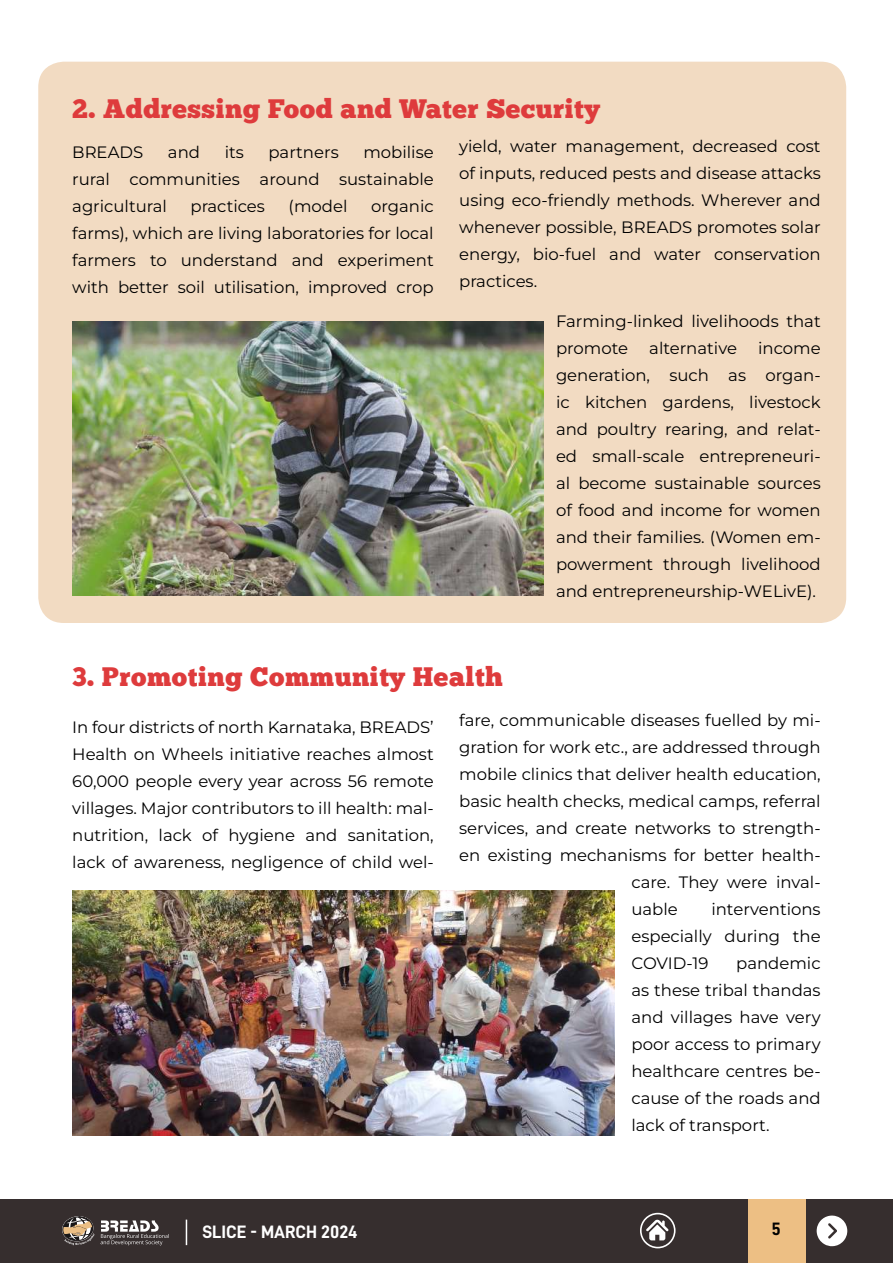
<style>
.page{position:relative;width:893px;height:1263px;background:#fff}
.page>*{position:absolute;margin:0;border:0;box-sizing:border-box;transform-origin:0 0}
.t1{font:26.7px "Chunk Five";letter-spacing:.02em;color:#de3b3c}
.t2{font:18px "D DIN Bold";color:#fff}
.t3{font:18px "D DIN Bold";color:#000}
.t4{font:16.5px/27px "Montserrat";color:#000;text-align:justify}
</style>
<div class="page">
<div style="left:38px;top:62px;width:808px;height:561px;background:#f2dbc2;border-radius:26px"></div>
<img style="left:72px;top:321px;width:471px;height:274px">
<img style="left:72px;top:891px;width:542px;height:244px">
<div style="left:0;top:1199px;width:893px;height:64px;background:#362e2e"></div>
<div style="left:748px;top:1199px;width:58px;height:64px;background:#edbf84"></div>
<svg style="left:101px;top:1220px;width:68px;height:25px"></svg>
<svg style="left:62px;top:1216px;width:33px;height:29px"></svg>
<svg style="left:186px;top:1219px;width:1px;height:26px"></svg>
<svg style="left:817px;top:1215px;width:30px;height:31px"></svg>
<svg style="left:646px;top:1219px;width:23px;height:21px"></svg>
<div style="left:640px;top:1213px;width:36px;height:35px;border:2px solid #fff;border-radius:50%"></div>
<h1 class="t1" style="left:72px;top:96px;width:529px">2. Addressing Food and Water Security</h1>
<p class="t4" style="left:72px;top:138px;width:363px;text-indent:291px">mobilise rural communities around sustainable agricultural</p>
<p class="t4" style="left:72px;top:138px;width:73px">BREADS</p>
<p class="t4" style="left:168px;top:138px;width:34px">and</p>
<p class="t4" style="left:225px;top:138px;width:21px">its</p>
<p class="t4" style="left:269px;top:138px;width:72px">partners</p>
<p class="t4" style="left:72px;top:192px;width:363px;text-indent:299px">organic farms), which are living laboratories for local farmers to understand and experiment with better soil utilisation, improved crop</p>
<p class="t4" style="left:191px;top:192px;width:76px">practices</p>
<p class="t4" style="left:289px;top:192px;width:60px">(model</p>
<p class="t4" style="left:459px;top:132px;width:363px">yield, water management, decreased cost of inputs, reduced pests and disease attacks using eco-friendly methods. Wherever and whenever possible, BREADS promotes solar energy, bio-fuel and water conservation practices.</p>
<p class="t4" style="left:556px;top:307px;width:266px">Farming-linked livelihoods that promote</p>
<p class="t4" style="left:556px;top:334px;width:266px;text-indent:202px">income generation, such as organ&shy;ic kitchen gardens, livestock and poultry rearing, and relat&shy;ed small-scale entrepreneuri&shy;al become sustainable sources of food and income for women and their families. (Women em&shy;powerment through livelihood and entrepreneurship-WELivE).</p>
<p class="t4" style="left:649px;top:334px;width:89px">alternative</p>
<h1 class="t1" style="left:72px;top:664px;width:432px">3. Promoting Community Health</h1>
<p class="t4" style="left:72px;top:712px;width:363px">In four districts of north Karnataka, BREADS’ Health on Wheels initiative reaches almost 60,000 people every year across 56 remote villages. Major contributors to ill health: mal&shy;nutrition, lack of hygiene and sanitation, lack of awareness, negligence of child wel-</p>
<p class="t4" style="left:459px;top:706px;width:363px">fare, communicable diseases fuelled by mi-</p>
<p class="t4" style="left:459px;top:733px;width:363px">gration for work etc., are addressed through</p>
<p class="t4" style="left:459px;top:760px;width:363px">mobile clinics that deliver health education,</p>
<p class="t4" style="left:459px;top:787px;width:363px">basic health checks, medical camps, referral</p>
<p class="t4" style="left:459px;top:814px;width:363px">services, and create networks to strength-</p>
<p class="t4" style="left:459px;top:841px;width:363px">en existing mechanisms for better health-</p>
<p class="t4" style="left:631px;top:868px;width:191px">care. They were inval-</p>
<p class="t4" style="left:631px;top:895px;width:48px">uable</p>
<p class="t4" style="left:631px;top:895px;width:191px;text-indent:80px">interventions especially during the COVID-19</p>
<p class="t4" style="left:631px;top:949px;width:191px;text-indent:105px">pandemic as these tribal thandas and villages have very poor access to primary healthcare centres be&shy;cause of the roads and lack of transport.</p>
<p class="t2" style="left:202px;top:1221px;width:157px">SLICE - MARCH 2024</p>
<p class="t3" style="left:772px;top:1219px;width:10px">5</p>
</div>
